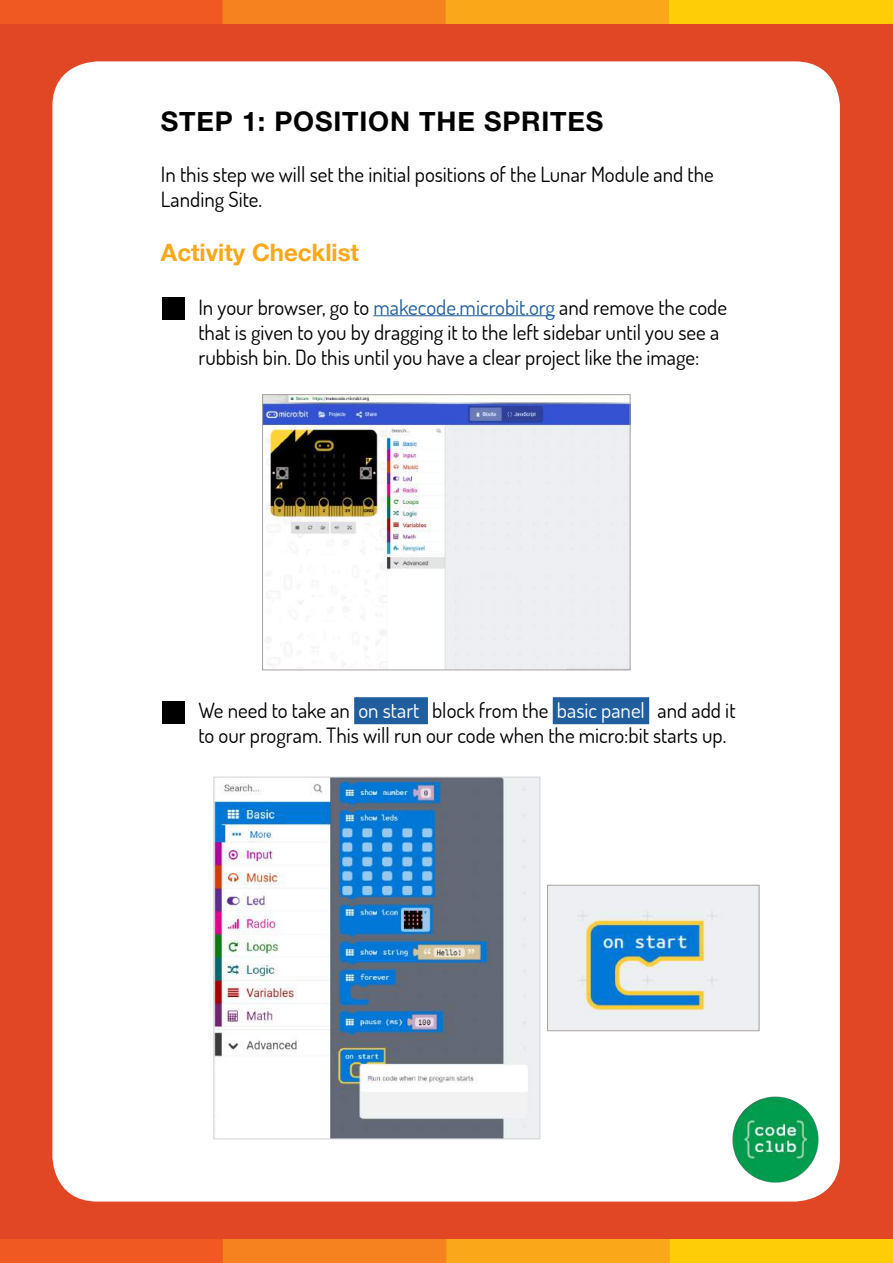
<style>
.page{position:relative;width:893px;height:1263px;background:#e24725}
.page>*{position:absolute;margin:0;border:0;box-sizing:border-box;transform-origin:0 0}
.t1{font:700 27px "Helvetica Neue";letter-spacing:.03em;color:#000}
.t2{font:700 24px "Helvetica Neue";color:#faa71a}
.t3{font:21px/25.2px "Dosis";color:#000}
.s1{color:#215e9e}
.s2{color:#fff}
</style>
<div class="page">
<div style="left:52px;top:61px;width:788px;height:1140px;background:#fff;border-radius:45px"></div>
<img style="left:0;top:0;width:893px;height:24px">
<img style="left:0;top:1239px;width:893px;height:24px">
<img style="left:732px;top:1096px;width:87px;height:87px">
<hr style="left:373px;top:315px;width:182px;height:1px;background:#215e9e">
<div style="left:354px;top:697px;width:74px;height:27px;background:#215e9e"></div>
<div style="left:553px;top:697px;width:96px;height:27px;background:#215e9e"></div>
<div style="left:162px;top:297px;width:23px;height:23px;background:#000"></div>
<div style="left:162px;top:701px;width:23px;height:22px;background:#000"></div>
<img style="left:264px;top:396px;width:364px;height:272px">
<div style="left:262px;top:394px;width:368px;height:276px;border:1px solid #a9a3a1"></div>
<img style="left:216px;top:779px;width:322px;height:358px">
<div style="left:214px;top:777px;width:326px;height:362px;border:1px solid #d1d3d4"></div>
<img style="left:549px;top:887px;width:208px;height:142px">
<div style="left:547px;top:885px;width:212px;height:146px;border:1px solid #a9a3a1"></div>
<p class="t1" style="left:161px;top:101px;width:444px">STEP 1: POSITION THE SPRITES</p>
<p class="t3" style="left:161px;top:161px;width:554px">In this step we will set the initial positions of the Lunar Module and the<br>Landing Site.</p>
<p class="t2" style="left:161px;top:234px;width:200px">Activity Checklist</p>
<p class="t3" style="left:198px;top:294px;width:530px">In your browser, go to <span class="s1">makecode.microbit.org</span> and remove the code that is given to you by dragging it to the left sidebar until you see a rubbish bin. Do this until you have a clear project like the image:</p>
<p class="t3" style="left:198px;top:697px;width:539px">We need to take an <span class="s2">on start</span> block from the <span class="s2">basic panel</span> and add it to our program. This will run our code when the micro:bit starts up.</p>
</div>
